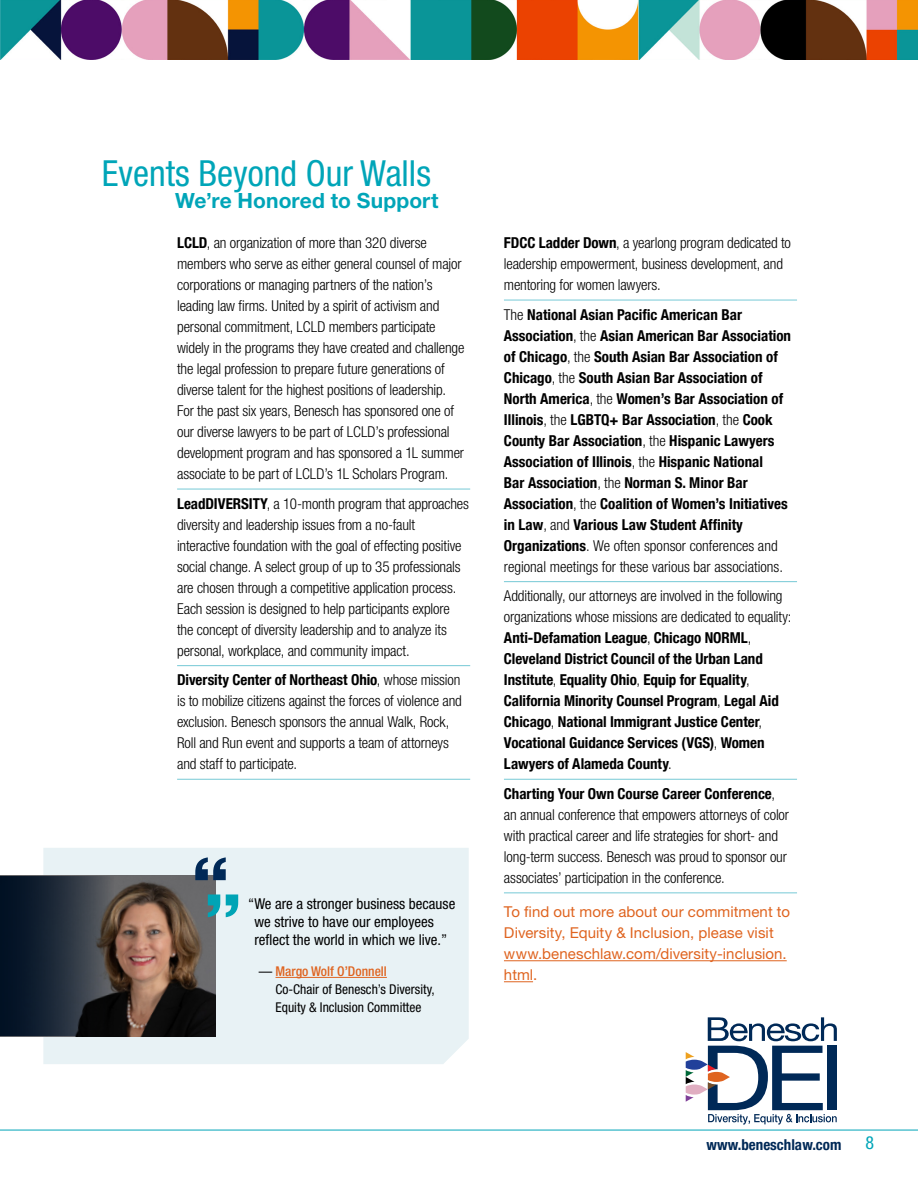
<style>
.page{position:relative;width:918px;height:1188px;background:#fff}
.page>*{position:absolute;margin:0;border:0;box-sizing:border-box;transform-origin:0 0}
.t1{font:700 expanded 64.5px "Helvetica Neue LT Std";color:#002957}
.t2{font:700 expanded 64.5px "Helvetica Neue LT Std";color:#00a4b5}
.t3{font:condensed 36px "Helvetica Neue LT Std";color:#00a5b8}
.t4{font:700 21px "Helvetica Neue LT Std";letter-spacing:.005em;color:#00a5b8}
.t5{font:condensed 18px "Helvetica Neue LT Std";color:#00a5b8}
.t6{font:300 condensed 15px/21px "Helvetica Neue LT Std";letter-spacing:-.01em;color:#000}
.t7{font:700 condensed 15px/21px "Helvetica Neue LT Com";color:#000}
.t8{font:15px/21px "Helvetica Neue LT Std";letter-spacing:.005em;color:#df6420}
.t9{font:condensed 15px/18px "Helvetica Neue LT Std";color:#000}
.t10{font:700 condensed 15px "Helvetica Neue LT Com";color:#002957}
.t11{font:condensed 13.5px/18px "Helvetica Neue LT Std";color:#000}
.t12{font:500 condensed 13.5px "Helvetica Neue";color:#df6420}
.s1{font-family:"Helvetica Neue LT Com";font-weight:700}
.s2{font-family:"Helvetica Neue LT Std";font-weight:300}
.s3{font-family:"Helvetica Neue LT Std";font-weight:400;color:#000}
</style>
<div class="page">
<hr style="left:177px;top:489px;width:293px;height:1px;background:#76c9d6">
<hr style="left:177px;top:665px;width:293px;height:1px;background:#76c9d6">
<hr style="left:177px;top:779px;width:293px;height:1px;background:#76c9d6">
<hr style="left:504px;top:300px;width:293px;height:1px;background:#76c9d6">
<hr style="left:504px;top:581px;width:293px;height:1px;background:#76c9d6">
<hr style="left:504px;top:779px;width:293px;height:1px;background:#76c9d6">
<hr style="left:504px;top:892px;width:293px;height:1px;background:#76c9d6">
<hr style="left:504px;top:960px;width:283px;height:1px;background:#df6420">
<svg style="left:504px;top:981px;width:29px;height:1px"></svg>
<svg style="left:686px;top:1017px;width:151px;height:108px"></svg>
<hr style="left:0;top:1130px;width:918px;height:1px;background:#00a5b8">
<img style="left:1px;top:0;width:917px;height:59px">
<div style="left:43px;top:848px;width:426px;height:216px;background:#e8f2f5"></div>
<img style="left:0;top:875px;width:215px;height:161px">
<svg style="left:0;top:876px;width:176px;height:160px"></svg>
<hr style="left:276px;top:977px;width:111px;height:1px;background:#df6420">
<h2 class="t3" style="left:102px;top:152px;width:331px">Events Beyond Our Walls</h2>
<h3 class="t4" style="left:175px;top:187px;width:265px">We’re Honored to Support</h3>
<p class="t6" style="left:177px;top:232px;width:289px"><span class="s1">LCLD</span>, an organization of more than 320 diverse members who serve as either general counsel of major corporations or managing partners of the nation’s leading law firms. United by a spirit of activism and personal commitment, LCLD members participate widely in the programs they have created and challenge the legal profession to prepare future generations of diverse talent for the highest positions of leadership.<br>For the past six years, Benesch has sponsored one of our diverse lawyers to be part of LCLD’s professional development program and has sponsored a 1L summer associate to be part of LCLD’s 1L Scholars Program.</p>
<p class="t6" style="left:177px;top:493px;width:293px"><span class="s1">LeadDIVERSITY</span>, a 10-month program that approaches diversity and leadership issues from a no-fault interactive foundation with the goal of effecting positive social change. A select group of up to 35 professionals are chosen through a competitive application process.<br>Each session is designed to help participants explore the concept of diversity leadership and to analyze its personal, workplace, and community impact.</p>
<p class="t7" style="left:177px;top:669px;width:285px">Diversity Center of Northeast Ohio<span class="s2">, whose mission</span></p>
<p class="t6" style="left:177px;top:690px;width:286px">is to mobilize citizens against the forces of violence and exclusion. Benesch sponsors the annual Walk, Rock, Roll and Run event and supports a team of attorneys and staff to participate.</p>
<h1 class="t1" style="left:191px;top:840px;width:40px">“</h1>
<h1 class="t2" style="left:242px;top:935px;width:40px;rotate:-180deg">“</h1>
<p class="t9" style="left:254px;top:894px;width:202px;text-indent:-6px">“We are a stronger business because we strive to have our employees reflect the world in which we live.”</p>
<p class="t12" style="left:259px;top:963px;width:130px"><span class="s3">—</span> Margo Wolf O’Donnell</p>
<p class="t11" style="left:276px;top:980px;width:161px">Co-Chair of Benesch’s Diversity,<br>Equity &amp; Inclusion Committee</p>
<p class="t6" style="left:504px;top:232px;width:288px"><span class="s1">FDCC Ladder Down</span>, a yearlong program dedicated to leadership empowerment, business development, and mentoring for women lawyers.</p>
<p class="t7" style="left:504px;top:304px;width:289px"><span class="s2">The</span> National Asian Pacific American Bar Association<span class="s2">, the</span> Asian American Bar Association of Chicago<span class="s2">, the</span> South Asian Bar Association of Chicago<span class="s2">, the</span> South Asian Bar Association of North America<span class="s2">, the</span> Women’s Bar Association of Illinois<span class="s2">, the</span> LGBTQ+ Bar Association<span class="s2">, the</span> Cook County Bar Association<span class="s2">, the</span> Hispanic Lawyers Association of Illinois<span class="s2">, the</span> Hispanic National<br>Bar Association<span class="s2">, the</span> Norman S. Minor Bar Association<span class="s2">, the</span> Coalition of Women’s Initiatives in Law<span class="s2">, and</span> Various Law Student Affinity</p>
<p class="t6" style="left:504px;top:535px;width:280px"><span class="s1">Organizations</span>. We often sponsor conferences and regional meetings for these various bar associations.</p>
<p class="t6" style="left:504px;top:585px;width:289px">Additionally, our attorneys are involved in the following organizations whose missions are dedicated to equality:</p>
<p class="t7" style="left:504px;top:627px;width:276px">Anti-Defamation League<span class="s2">,</span> Chicago NORML<span class="s2">, </span>Cleveland District Council of the Urban Land Institute<span class="s2">,</span> Equality Ohio<span class="s2">,</span> Equip for Equality<span class="s2">, </span>California Minority Counsel Program<span class="s2">,</span> Legal Aid Chicago<span class="s2">,</span> National Immigrant Justice Center<span class="s2">, </span>Vocational Guidance Services (VGS)<span class="s2">,</span> Women Lawyers of Alameda County<span class="s2">.</span></p>
<p class="t7" style="left:504px;top:783px;width:273px">Charting Your Own Course Career Conference<span class="s2">,</span></p>
<p class="t6" style="left:504px;top:804px;width:287px">an annual conference that empowers attorneys of color with practical career and life strategies for short- and long-term success. Benesch was proud to sponsor our associates’ participation in the conference.</p>
<p class="t8" style="left:504px;top:901px;width:288px">To find out more about our commitment to Diversity, Equity &amp; Inclusion, please visit www.beneschlaw.com/diversity-inclusion. html.</p>
<p class="t10" style="left:707px;top:1136px;width:136px">www.beneschlaw.com</p>
<p class="t5" style="left:866px;top:1132px;width:10px">8</p>
</div>
